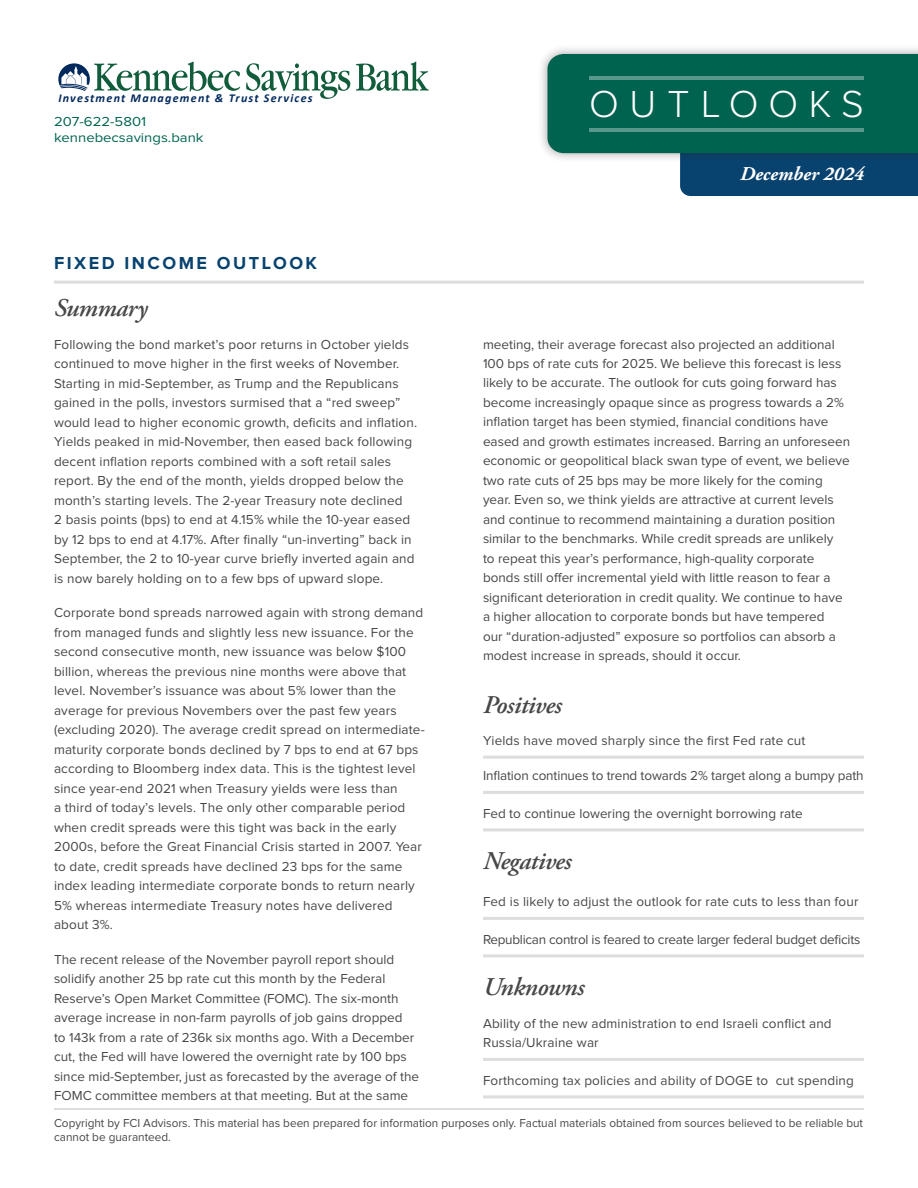
<style>
.page{position:relative;width:918px;height:1188px;background:#fff}
.page>*{position:absolute;margin:0;border:0;box-sizing:border-box;transform-origin:0 0}
.t1{font:300 39px "Proxima Nova";letter-spacing:.27em;color:#fff}
.t2{font:italic 600 25.5px "Adobe Garamond Pro";letter-spacing:-.02em;color:#464747}
.t3{font:italic 700 19.5px "Adobe Garamond Pro";color:#fff}
.t4{font:700 18px "Proxima Nova";letter-spacing:.14em;color:#08436f}
.t5{font:13.5px/19.5px "Proxima Nova";letter-spacing:.01em;color:#464747}
.t6{font:13.5px "Proxima Nova";letter-spacing:-.02em;color:#464747}
.t7{font:13.5px "Proxima Nova";letter-spacing:-.01em;color:#464747}
.t8{font:13.5px/16.2px "Proxima Nova";color:#006350;scale:1.1 1}
.t9{font:12px/14.4px "Proxima Nova";color:#464747}
.t10{font:italic 700 12px "Calibri";letter-spacing:.105em;color:#00295c}
</style>
<div class="page">
<div style="left:538px;top:44px;width:380px;height:119px;background:#231f20;opacity:.38"></div>
<svg style="left:547px;top:54px;width:371px;height:142px;background:#207169"></svg>
<hr style="left:590px;top:76px;width:274px;height:4px;background:#59998d">
<hr style="left:590px;top:128px;width:274px;height:4px;background:#59998d">
<div style="left:736px;top:162px;width:133px;height:25px;background:#08426e"></div>
<hr style="left:54px;top:1108px;width:810px;height:2px;background:#dedcdc">
<svg style="left:58px;top:62px;width:182px;height:30px"></svg>
<svg style="left:246px;top:63px;width:104px;height:36px"></svg>
<svg style="left:356px;top:62px;width:73px;height:29px"></svg>
<hr style="left:54px;top:281px;width:810px;height:3px;background:#dedcdc">
<hr style="left:483px;top:1095px;width:381px;height:3px;background:#dedcdc">
<hr style="left:483px;top:1058px;width:381px;height:3px;background:#dedcdc">
<hr style="left:483px;top:954px;width:381px;height:3px;background:#dedcdc">
<hr style="left:483px;top:917px;width:381px;height:3px;background:#dedcdc">
<hr style="left:483px;top:828px;width:381px;height:3px;background:#dedcdc">
<hr style="left:483px;top:791px;width:381px;height:3px;background:#dedcdc">
<hr style="left:483px;top:756px;width:381px;height:3px;background:#dedcdc">
<p class="t10" style="left:58px;top:90px;width:256px">Investment Management &amp; Trust Services</p>
<p class="t8" style="left:54px;top:114px;width:138px">207-622-5801 kennebecsavings.bank</p>
<p class="t4" style="left:54px;top:254px;width:265px">FIXED INCOME OUTLOOK</p>
<h2 class="t2" style="left:54px;top:293px;width:95px">Summary</h2>
<p class="t5" style="left:54px;top:335px;width:365px">Following the bond market’s poor returns in October yields continued to move higher in the frst weeks of November.<br>Starting in mid-September, as Trump and the Republicans gained in the polls, investors surmised that a “red sweep” would lead to higher economic growth, defcits and infation.<br>Yields peaked in mid-November, then eased back following decent infation reports combined with a soft retail sales report. By the end of the month, yields dropped below the month’s starting levels. The 2-year Treasury note declined<br>2 basis points (bps) to end at 4.15% while the 10-year eased by 12 bps to end at 4.17%. After fnally “un-inverting” back in September, the 2 to 10-year curve briefy inverted again and is now barely holding on to a few bps of upward slope.</p>
<p class="t5" style="left:54px;top:603px;width:372px">Corporate bond spreads narrowed again with strong demand from managed funds and slightly less new issuance. For the second consecutive month, new issuance was below $100 billion, whereas the previous nine months were above that level. November’s issuance was about 5% lower than the average for previous Novembers over the past few years (excluding 2020). The average credit spread on intermediate&shy;maturity corporate bonds declined by 7 bps to end at 67 bps according to Bloomberg index data. This is the tightest level since year-end 2021 when Treasury yields were less than<br>a third of today’s levels. The only other comparable period when credit spreads were this tight was back in the early 2000s, before the Great Financial Crisis started in 2007. Year to date, credit spreads have declined 23 bps for the same index leading intermediate corporate bonds to return nearly 5% whereas intermediate Treasury notes have delivered about 3%.</p>
<p class="t5" style="left:54px;top:950px;width:367px">The recent release of the November payroll report should solidify another 25 bp rate cut this month by the Federal Reserve’s Open Market Committee (FOMC). The six-month average increase in non-farm payrolls of job gains dropped<br>to 143k from a rate of 236k six months ago. With a December cut, the Fed will have lowered the overnight rate by 100 bps since mid-September, just as forecasted by the average of the FOMC committee members at that meeting. But at the same</p>
<h1 class="t1" style="left:589px;top:86px;width:276px">OUTLOOKS</h1>
<h3 class="t3" style="left:740px;top:162px;width:125px">December 2024</h3>
<p class="t5" style="left:483px;top:335px;width:369px">meeting, their average forecast also projected an additional 100 bps of rate cuts for 2025. We believe this forecast is less likely to be accurate. The outlook for cuts going forward has become increasingly opaque since as progress towards a 2% infation target has been stymied, fnancial conditions have eased and growth estimates increased. Barring an unforeseen economic or geopolitical black swan type of event, we believe two rate cuts of 25 bps may be more likely for the coming year. Even so, we think yields are attractive at current levels and continue to recommend maintaining a duration position similar to the benchmarks. While credit spreads are unlikely<br>to repeat this year’s performance, high-quality corporate bonds still ofer incremental yield with little reason to fear a signifcant deterioration in credit quality. We continue to have a higher allocation to corporate bonds but have tempered<br>our “duration-adjusted” exposure so portfolios can absorb a modest increase in spreads, should it occur.</p>
<h2 class="t2" style="left:483px;top:690px;width:80px">Positives</h2>
<p class="t5" style="left:483px;top:731px;width:324px">Yields have moved sharply since the frst Fed rate cut</p>
<p class="t7" style="left:483px;top:770px;width:382px">Infation continues to trend towards 2% target along a bumpy path</p>
<p class="t5" style="left:483px;top:804px;width:321px">Fed to continue lowering the overnight borrowing rate</p>
<h2 class="t2" style="left:483px;top:846px;width:90px">Negatives</h2>
<p class="t5" style="left:483px;top:893px;width:377px">Fed is likely to adjust the outlook for rate cuts to less than four</p>
<p class="t6" style="left:483px;top:933px;width:379px">Republican control is feared to create larger federal budget defcits</p>
<h2 class="t2" style="left:483px;top:972px;width:103px">Unknowns</h2>
<p class="t5" style="left:483px;top:1014px;width:350px">Ability of the new administration to end Israeli confict and<br>Russia/Ukraine war</p>
<p class="t5" style="left:483px;top:1071px;width:372px">Forthcoming tax policies and ability of DOGE to cut spending</p>
<p class="t9" style="left:54px;top:1116px;width:811px">Copyright by FCI Advisors. This material has been prepared for information purposes only. Factual materials obtained from sources believed to be reliable but cannot be guaranteed.</p>
</div>
